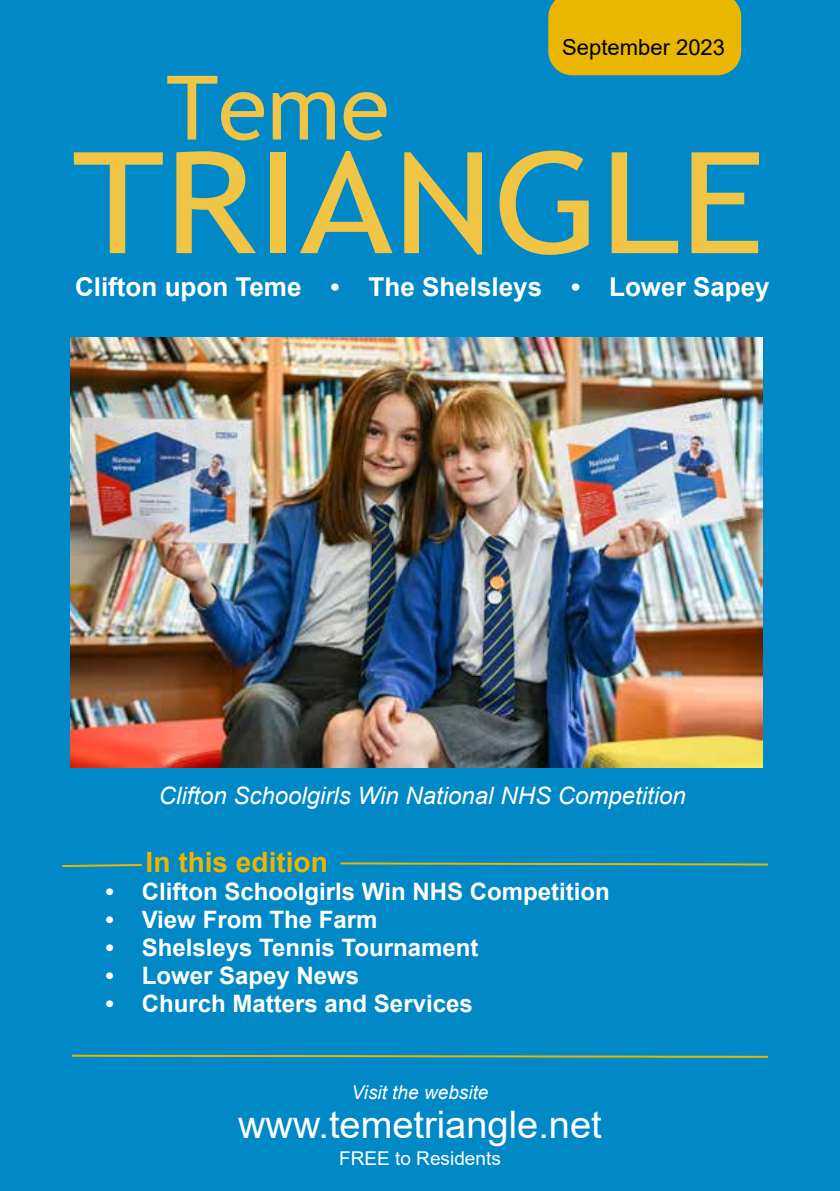
<style>
.page{position:relative;width:840px;height:1191px;background:#fff}
.page>*{position:absolute;margin:0;border:0;box-sizing:border-box;transform-origin:0 0}
.t1{font:141px "Trebuchet MS";color:#f0c444;scale:1.12 1}
.t2{font:89px "Trebuchet MS";color:#f0c444}
.t3{font:38px "Arial";color:#fff}
.t4{font:700 28px "Arial";color:#ebb600}
.t5{font:700 26px "Arial";color:#fff}
.t6{font:700 24px "Arial";color:#fff}
.t7{font:italic 24px "Arial";color:#fff}
.t8{font:22px "Arial";color:#000}
.t9{font:italic 19px "Arial";color:#fff}
.t10{font:19px "Arial";color:#fff}
</style>
<div class="page">
<div style="left:0;top:0;width:839px;height:1191px;background:#0088c7"></div>
<div style="left:548px;top:0;width:192px;height:75px;background:#ebb600"></div>
<svg style="left:70px;top:1053px;width:699px;height:5px;background:#5d9a77"></svg>
<svg style="left:338px;top:861px;width:431px;height:5px;background:#5d9a77"></svg>
<svg style="left:60px;top:863px;width:84px;height:5px"></svg>
<img style="left:71px;top:337px;width:691px;height:430px">
<p class="t8" style="left:562px;top:32px;width:164px">September 2023</p>
<h2 class="t2" style="left:166px;top:52px;width:224px">Teme</h2>
<h1 class="t1" style="left:72px;top:114px;width:619px">TRIANGLE</h1>
<p class="t5" style="left:75px;top:269px;width:695px">Clifton upon Teme • The Shelsleys • Lower Sapey</p>
<p class="t7" style="left:159px;top:780px;width:528px">Clifton Schoolgirls Win National NHS Competition</p>
<p class="t4" style="left:145px;top:842px;width:184px">In this edition</p>
<p class="t6" style="left:106px;top:874px;width:505px">• Clifton Schoolgirls Win NHS Competition</p>
<p class="t6" style="left:106px;top:902px;width:273px">• View From The Farm</p>
<p class="t6" style="left:106px;top:930px;width:374px">• Shelsleys Tennis Tournament</p>
<p class="t6" style="left:106px;top:958px;width:255px">• Lower Sapey News</p>
<p class="t6" style="left:106px;top:986px;width:368px">• Church Matters and Services</p>
<p class="t9" style="left:351px;top:1079px;width:138px">Visit the website</p>
<h3 class="t3" style="left:238px;top:1098px;width:365px">www.temetriangle.net</h3>
<p class="t10" style="left:339px;top:1145px;width:163px">FREE to Residents</p>
</div>
